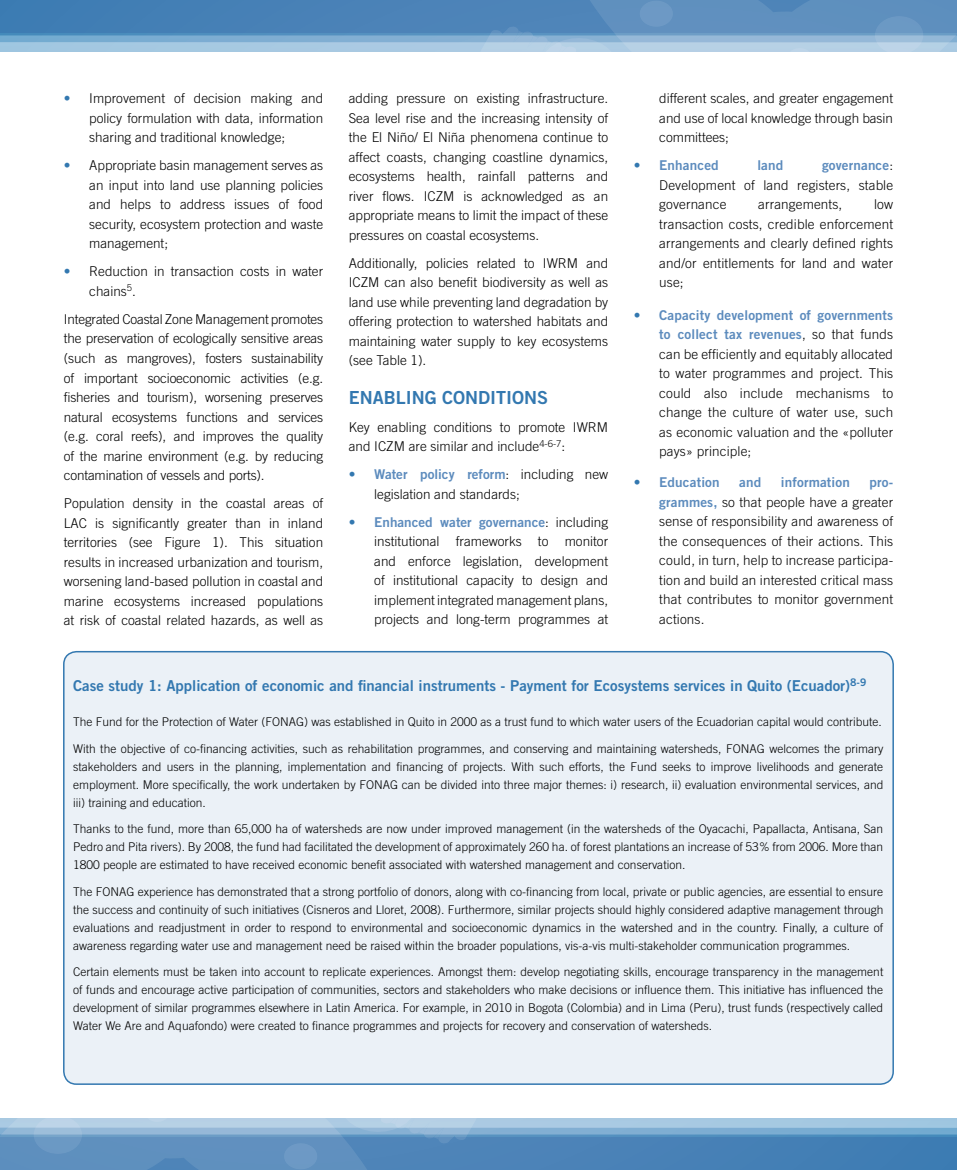
<style>
.page{position:relative;width:957px;height:1170px;background:#fff}
.page>*{position:absolute;margin:0;border:0;box-sizing:border-box;transform-origin:0 0}
.t1{font:18px "Trade Gothic LT Std Bd 2";color:#3378b0}
.t2{font:15px "Trade Gothic LT Std Bd 2";color:#3378b0}
.t3{font:300 13.5px/19.5px "Trade Gothic LT Std";color:#000;text-align:justify}
.t4{font:13.5px/19.5px "Trade Gothic LT Std Bd 2";letter-spacing:.01em;color:#5c8bbd;text-align:right}
.t5{font:300 12px/18px "Trade Gothic LT Std";color:#000;text-align:justify}
.s1{font-family:"Trade Gothic LT Std Bd 2";font-weight:400;color:#3378b0}
.s2{color:#3378b0}
.s3{font-family:"Trade Gothic LT Std";font-weight:300;color:#000}
.s4{font-family:"Trade Gothic LT Std Bd 2";font-weight:400;color:#5c8bbd}
</style>
<div class="page">
<div style="left:64px;top:651px;width:829px;height:433px;background:#ebf1f7;border-radius:13px"></div>
<div style="left:63px;top:651px;width:831px;height:433px;border:2px solid #3378b0;border-radius:13px"></div>
<svg style="left:0;top:0;width:957px;height:52px;background:#699ac5"></svg>
<svg style="left:0;top:1136px;width:957px;height:34px;background:#5187b9"></svg>
<svg style="left:0;top:1118px;width:957px;height:18px;background:#98bdda"></svg>
<hr style="left:956px;top:0;width:1px;height:51px;background:#8dc63f">
<p class="t3" style="left:89px;top:89px;width:235px;text-indent:-26px"><span class="s1">•</span> Improvement of decision making and policy formulation with data, information sharing and traditional knowledge;</p>
<p class="t3" style="left:89px;top:156px;width:235px;text-indent:-26px"><span class="s1">•</span> Appropriate basin management serves as an input into land use planning policies and helps to address issues of food security, ecosystem protection and waste management;</p>
<p class="t3" style="left:89px;top:262px;width:235px;text-indent:-26px"><span class="s1">•</span> Reduction in transaction costs in water chains<sup>5</sup>.</p>
<p class="t3" style="left:64px;top:309px;width:261px">Integrated Coastal Zone Management promotes the preservation of ecologically sensitive areas (such as mangroves), fosters sustainability of important socioeconomic activities (e.g. fisheries and tourism), worsening preserves natural ecosystems functions and services (e.g. coral reefs), and improves the quality of the marine environment (e.g. by reducing contamination of vessels and ports).</p>
<p class="t3" style="left:64px;top:493px;width:261px">Population density in the coastal areas of LAC is significantly greater than in inland territories (see Figure 1). This situation results in increased urbanization and tourism, worsening land-based pollution in coastal and marine ecosystems increased populations at risk of coastal related hazards, as well as</p>
<p class="t3" style="left:349px;top:88px;width:261px">adding pressure on existing infrastructure.<br>Sea level rise and the increasing intensity of the El Niño/ El Niña phenomena continue to affect coasts, changing coastline dynamics, ecosystems health, rainfall patterns and river flows. ICZM is acknowledged as an appropriate means to limit the impact of these pressures on coastal ecosystems.</p>
<p class="t3" style="left:349px;top:253px;width:261px">Additionally, policies related to IWRM and ICZM can also benefit biodiversity as well as land use while preventing land degradation by offering protection to watershed habitats and maintaining water supply to key ecosystems (see Table 1).</p>
<h1 class="t1" style="left:349px;top:386px;width:35px">Enabli</h1>
<h1 class="t1" style="left:412px;top:386px;width:77px">ng conditio</h1>
<h1 class="t1" style="left:524px;top:386px;width:25px">ns</h1>
<p class="t3" style="left:349px;top:417px;width:261px">Key enabling conditions to promote IWRM and ICZM are similar and include<sup>4-6-7</sup>:</p>
<p class="t4" style="left:349px;top:464px;width:261px"><span class="s2">•</span> Water policy reform<span class="s3">: including new</span></p>
<p class="t3" style="left:374px;top:484px;width:147px">legislation and standards;</p>
<p class="t4" style="left:349px;top:511px;width:261px"><span class="s2">•</span> Enhanced water governance<span class="s3">: including</span></p>
<p class="t3" style="left:374px;top:531px;width:235px">institutional frameworks to monitor and enforce legislation, development of institutional capacity to design and implement integrated management plans, projects and long-term programmes at</p>
<p class="t3" style="left:659px;top:89px;width:235px">different scales, and greater engagement and use of local knowledge through basin committees;</p>
<p class="t4" style="left:634px;top:155px;width:86px"><span class="s2">•</span> Enhanced</p>
<p class="t4" style="left:757px;top:155px;width:27px">land</p>
<p class="t4" style="left:822px;top:155px;width:73px">governance<span class="s3">:</span></p>
<p class="t3" style="left:659px;top:175px;width:235px">Development of land registers, stable governance</p>
<p class="t3" style="left:659px;top:194px;width:235px;text-indent:215px">low transaction costs, credible enforcement arrangements and clearly defined rights and/or entitlements for land and water use;</p>
<p class="t4" style="left:634px;top:305px;width:261px"><span class="s2">•</span> Capacity development of governments to collect tax revenues<span class="s3">, so that funds</span></p>
<p class="t3" style="left:659px;top:344px;width:235px">can be efficiently and equitably allocated to water programmes and project. This could also include mechanisms to change the culture of water use, such as economic valuation and the «polluter pays» principle;</p>
<p class="t4" style="left:634px;top:472px;width:87px"><span class="s2">•</span> Education</p>
<p class="t4" style="left:739px;top:472px;width:24px">and</p>
<p class="t4" style="left:781px;top:472px;width:70px">information</p>
<p class="t4" style="left:869px;top:472px;width:25px">pro-</p>
<p class="t3" style="left:659px;top:492px;width:235px"><span class="s4">grammes,</span> so that people have a greater sense of responsibility and awareness of the consequences of their actions. This could, in turn, help to increase participa&shy;tion and build an interested critical mass that contributes to monitor government actions.</p>
<p class="t3" style="left:758px;top:194px;width:86px">arrangements,</p>
<p class="t2" style="left:73px;top:676px;width:795px">Case study 1: Application of economic and financial instruments - Payment for Ecosystems services in Quito (Ecuador)<sup>8-9</sup></p>
<p class="t5" style="left:73px;top:712px;width:810px">The Fund for the Protection of Water (FONAG) was established in Quito in 2000 as a trust fund to which water users of the Ecuadorian capital would contribute.</p>
<p class="t5" style="left:73px;top:739px;width:812px">With the objective of co-financing activities, such as rehabilitation programmes, and conserving and maintaining watersheds, FONAG welcomes the primary stakeholders and users in the planning, implementation and financing of projects. With such efforts, the Fund seeks to improve livelihoods and generate employment. More specifically, the work undertaken by FONAG can be divided into three major themes: i) research, ii) evaluation environmental services, and iii) training and education.</p>
<p class="t5" style="left:73px;top:819px;width:812px">Thanks to the fund, more than 65,000 ha of watersheds are now under improved management (in the watersheds of the Oyacachi, Papallacta, Antisana, San Pedro and Pita rivers). By 2008, the fund had facilitated the development of approximately 260 ha. of forest plantations an increase of 53% from 2006. More than 1800 people are estimated to have received economic benefit associated with watershed management and conservation.</p>
<p class="t5" style="left:73px;top:882px;width:812px">The FONAG experience has demonstrated that a strong portfolio of donors, along with co-financing from local, private or public agencies, are essential to ensure the success and continuity of such initiatives (Cisneros and Lloret, 2008). Furthermore, similar projects should highly considered adaptive management through evaluations and readjustment in order to respond to environmental and socioeconomic dynamics in the watershed and in the country. Finally, a culture of awareness regarding water use and management need be raised within the broader populations, vis-a-vis multi-stakeholder communication programmes.</p>
<p class="t5" style="left:73px;top:962px;width:812px">Certain elements must be taken into account to replicate experiences. Amongst them: develop negotiating skills, encourage transparency in the management of funds and encourage active participation of communities, sectors and stakeholders who make decisions or influence them. This initiative has influenced the development of similar programmes elsewhere in Latin America. For example, in 2010 in Bogota (Colombia) and in Lima (Peru), trust funds (respectively called Water We Are and Aquafondo) were created to finance programmes and projects for recovery and conservation of watersheds.</p>
</div>
